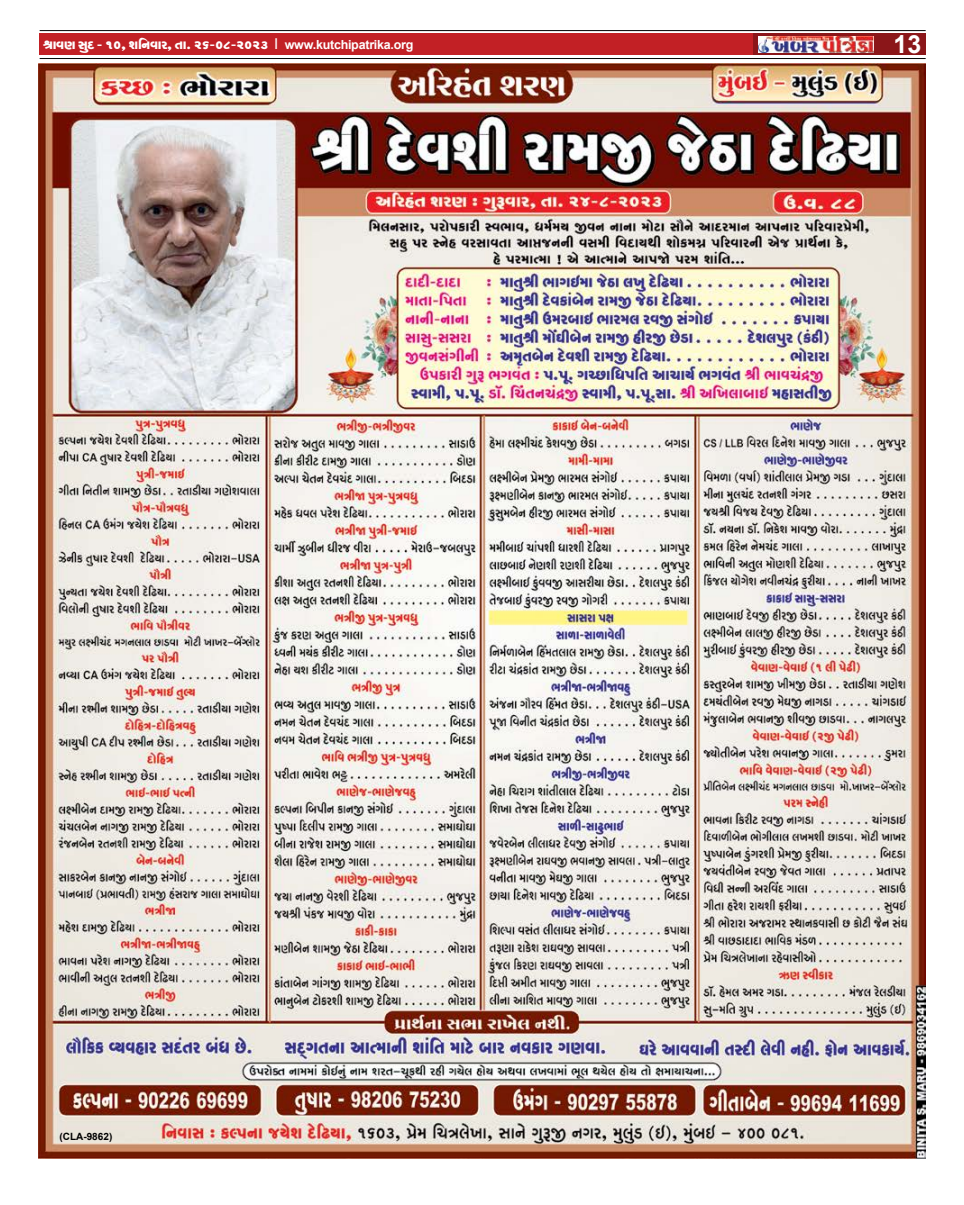
<style>
.page{position:relative;width:964px;height:1205px;background:#fff}
.page>*{position:absolute;margin:0;border:0;box-sizing:border-box;transform-origin:0 0}
.t1{font:700 25px "Arial";color:#fff}
.t2{font:15px "SHREE GUJ7";letter-spacing:-.02em;color:#fff}
.t3{font:700 10px "Arial";color:#000}
.s1{font-family:"Arial"}
.s2{font-family:"Arial";font-weight:700;font-size:12.5px}
</style>
<div class="page">
<img style="left:39px;top:64px;width:886px;height:1095px">
<hr style="left:40px;top:58px;width:885px;height:1px;background:#000">
<div style="left:40px;top:34px;width:713px;height:21px;background:#c22025"></div>
<hr style="left:40px;top:30px;width:885px;height:1px;background:#000">
<div style="left:753px;top:34px;width:172px;height:21px;background:#8b1619"></div>
<img style="left:758px;top:36px;width:116px;height:17px">
<p class="t2" style="left:43px;top:38px;width:372px">îphZ kyv$ - 10, ir“hpf, sp. 26-08-2023 <span class="s1">I</span> <span class="s2">www.kutchipatrika.org</span></p>
<h1 class="t1" style="left:893px;top:26px;width:29px">13</h1>
<p class="t3" style="left:60px;top:1129px;width:54px">(CLA-9862)</p>
</div>
